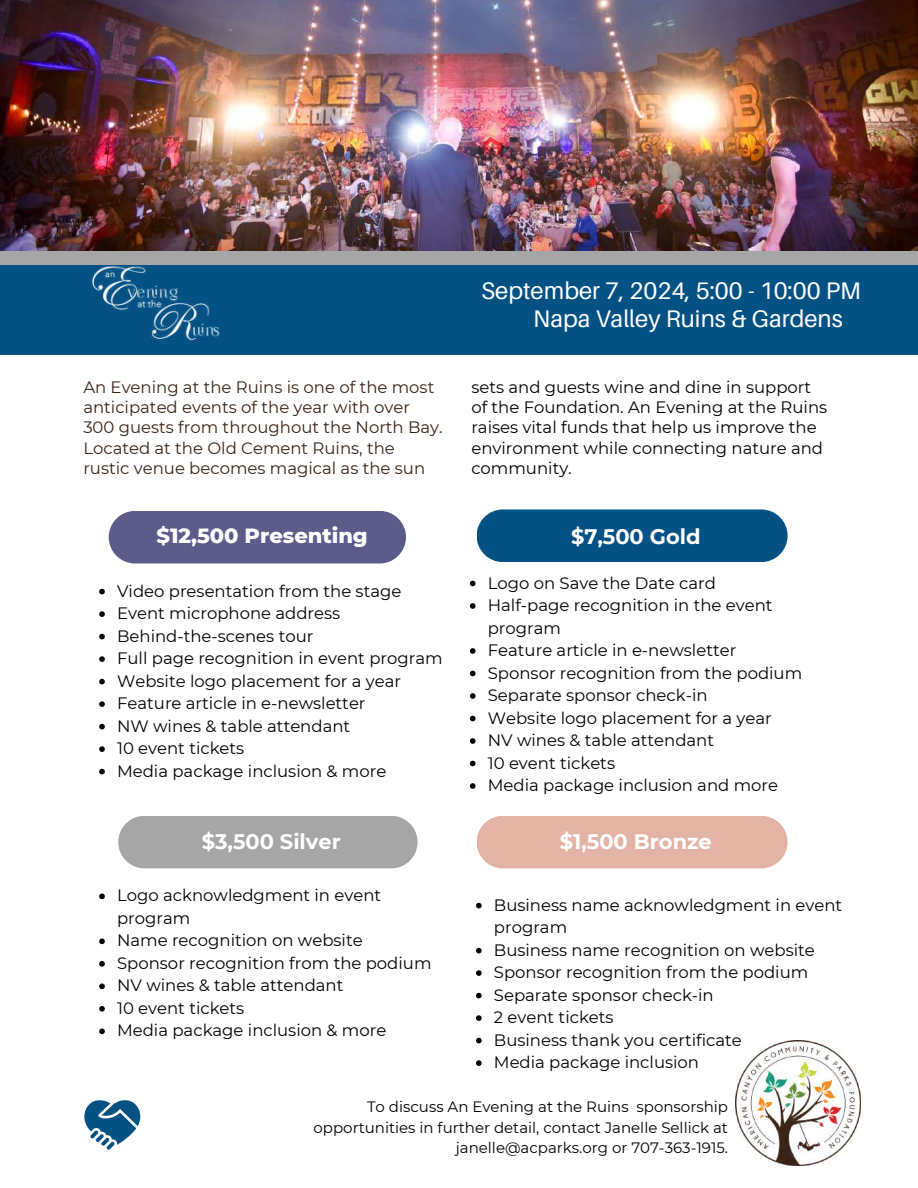
<style>
.page{position:relative;width:918px;height:1188px;background:#fff}
.page>*{position:absolute;margin:0;border:0;box-sizing:border-box;transform-origin:0 0}
.t1{font:24px/27.9px "Aileron";color:#fff}
.t2{font:700 21px "Montserrat";color:#fff}
.t3{font:800 21px "Montserrat";color:#fff}
.t4{font:16.5px/22.5px "Montserrat";color:#000}
.t5{font:16.5px/20.2px "Montserrat";color:#3b2416}
.t6{font:15px/20.2px "Montserrat";color:#000;text-align:right}
</style>
<div class="page">
<img style="left:0;top:0;width:918px;height:252px">
<div style="left:0;top:262px;width:918px;height:92px;background:#045184"></div>
<img style="left:736px;top:1040px;width:125px;height:125px">
<div style="left:0;top:252px;width:918px;height:13px;background:#a6a6a6"></div>
<img style="left:92px;top:266px;width:128px;height:74px">
<svg style="left:99px;top:589px;width:6px;height:5px"></svg>
<svg style="left:99px;top:611px;width:6px;height:6px"></svg>
<svg style="left:99px;top:634px;width:6px;height:5px"></svg>
<svg style="left:99px;top:656px;width:6px;height:6px"></svg>
<svg style="left:99px;top:679px;width:6px;height:5px"></svg>
<svg style="left:99px;top:701px;width:6px;height:6px"></svg>
<svg style="left:99px;top:724px;width:6px;height:5px"></svg>
<svg style="left:99px;top:746px;width:6px;height:6px"></svg>
<svg style="left:99px;top:769px;width:6px;height:5px"></svg>
<div style="left:109px;top:511px;width:297px;height:52px;background:#5d5b8a;border-radius:26px"></div>
<div style="left:118px;top:816px;width:299px;height:52px;background:#a6a6a6;border-radius:26px"></div>
<div style="left:477px;top:816px;width:311px;height:52px;background:#e3b4a6;border-radius:26px"></div>
<svg style="left:470px;top:581px;width:6px;height:5px"></svg>
<svg style="left:470px;top:603px;width:6px;height:6px"></svg>
<svg style="left:470px;top:648px;width:6px;height:6px"></svg>
<svg style="left:470px;top:671px;width:6px;height:5px"></svg>
<svg style="left:470px;top:693px;width:6px;height:6px"></svg>
<svg style="left:470px;top:716px;width:6px;height:5px"></svg>
<svg style="left:470px;top:738px;width:6px;height:6px"></svg>
<svg style="left:470px;top:761px;width:6px;height:5px"></svg>
<svg style="left:470px;top:783px;width:6px;height:6px"></svg>
<svg style="left:99px;top:894px;width:6px;height:5px"></svg>
<svg style="left:99px;top:939px;width:6px;height:5px"></svg>
<svg style="left:99px;top:961px;width:6px;height:6px"></svg>
<svg style="left:99px;top:984px;width:6px;height:5px"></svg>
<svg style="left:99px;top:1006px;width:6px;height:6px"></svg>
<svg style="left:99px;top:1029px;width:6px;height:5px"></svg>
<div style="left:477px;top:509px;width:311px;height:53px;background:#045184;border-radius:26px"></div>
<svg style="left:476px;top:903px;width:6px;height:5px"></svg>
<svg style="left:476px;top:948px;width:6px;height:5px"></svg>
<svg style="left:476px;top:970px;width:6px;height:6px"></svg>
<svg style="left:476px;top:993px;width:6px;height:5px"></svg>
<svg style="left:476px;top:1015px;width:6px;height:6px"></svg>
<svg style="left:476px;top:1038px;width:6px;height:5px"></svg>
<svg style="left:476px;top:1060px;width:6px;height:6px"></svg>
<svg style="left:84px;top:1100px;width:57px;height:50px"></svg>
<p class="t5" style="left:83px;top:377px;width:361px">An Evening at the Ruins is one of the most anticipated events of the year with over 300 guests from throughout the North Bay.<br>Located at the Old Cement Ruins, the rustic venue becomes magical as the sun</p>
<p class="t3" style="left:156px;top:522px;width:213px">$12,500 Presenting</p>
<h1 class="t1" style="left:533px;top:276px;width:329px;text-indent:-52px">September 7, 2024, 5:00 - 10:00 PM<br>Napa Valley Ruins &amp; Gardens</h1>
<p class="t4" style="left:471px;top:377px;width:357px;line-height:20.2px">sets and guests wine and dine in support of the Foundation. An Evening at the Ruins raises vital funds that help us improve the environment while connecting nature and community.</p>
<p class="t2" style="left:571px;top:524px;width:131px">$7,500 Gold</p>
<p class="t4" style="left:117px;top:580px;width:327px">Video presentation from the stage<br>Event microphone address<br>Behind-the-scenes tour<br>Full page recognition in event program<br>Website logo placement for a year<br>Feature article in e-newsletter<br>NW wines &amp; table attendant<br>10 event tickets<br>Media package inclusion &amp; more</p>
<p class="t4" style="left:488px;top:571px;width:316px">Logo on Save the Date card<br>Half-page recognition in the event program<br>Feature article in e-newsletter<br>Sponsor recognition from the podium<br>Separate sponsor check-in<br>Website logo placement for a year<br>NV wines &amp; table attendant<br>10 event tickets<br>Media package inclusion and more</p>
<p class="t2" style="left:202px;top:829px;width:141px">$3,500 Silver</p>
<p class="t4" style="left:117px;top:884px;width:316px">Logo acknowledgment in event program<br>Name recognition on website<br>Sponsor recognition from the podium<br>NV wines &amp; table attendant<br>10 event tickets<br>Media package inclusion &amp; more</p>
<p class="t2" style="left:560px;top:829px;width:154px">$1,500 Bronze</p>
<p class="t4" style="left:494px;top:894px;width:350px">Business name acknowledgment in event program<br>Business name recognition on website<br>Sponsor recognition from the podium<br>Separate sponsor check-in<br>2 event tickets<br>Business thank you certificate<br>Media package inclusion</p>
<p class="t6" style="left:314px;top:1097px;width:416px">To discuss An Evening at the Ruins sponsorship opportunities in further detail, contact Janelle Sellick at janelle@acparks.org or 707-363-1915.</p>
</div>
